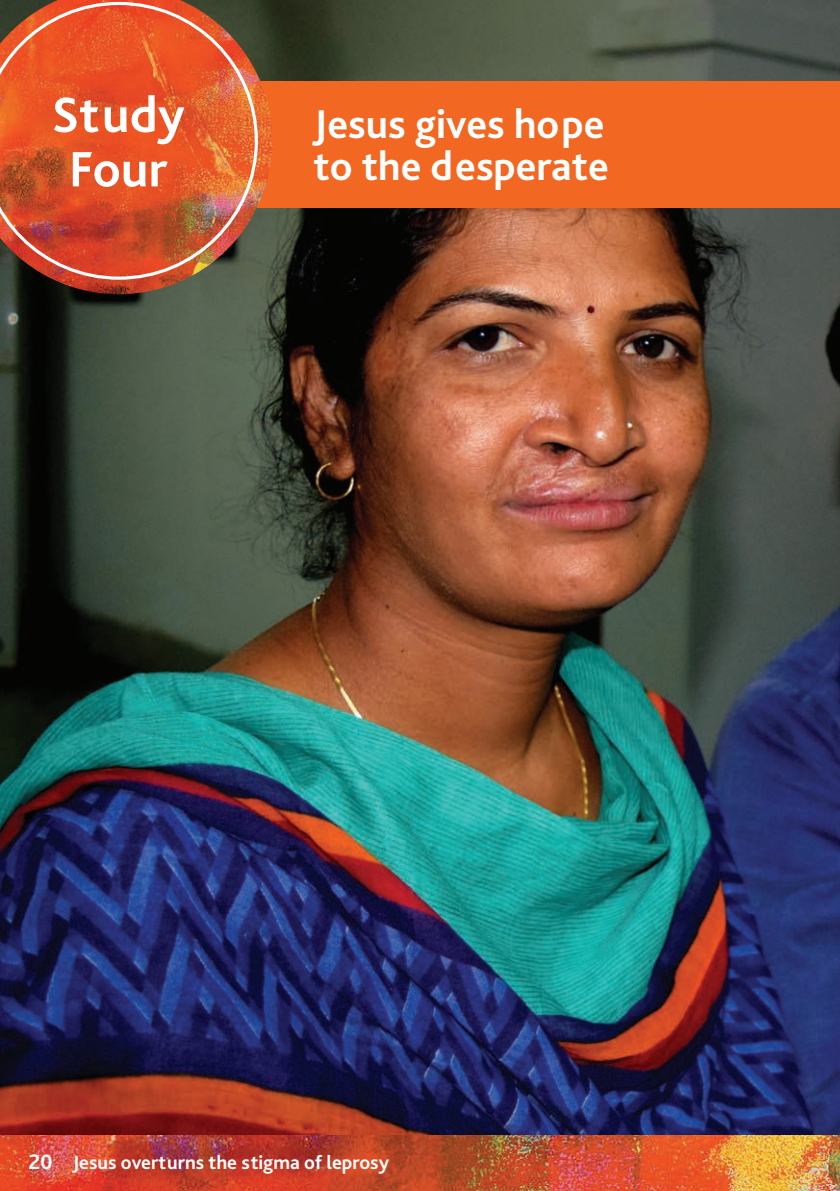
<style>
.page{position:relative;width:840px;height:1191px;background:#fff}
.page>*{position:absolute;margin:0;border:0;box-sizing:border-box;transform-origin:0 0}
.t1{font:700 52px/54.4px "Bliss Pro";color:#fff;text-align:center}
.t2{font:700 42px/42.4px "Bliss Pro";color:#fff}
.t3{font:700 22px "Bliss Pro";color:#fff}
.Page_Caption_Left{font:700 20px "Bliss Pro";color:#fff}
</style>
<div class="page">
<img style="left:0;top:0;width:839px;height:1191px">
<div style="left:154px;top:81px;width:685px;height:126px;background:#f26722"></div>
<img style="left:0;top:0;width:272px;height:294px">
<img style="left:0;top:2px;width:258px;height:278px">
<p class="t1" style="left:51px;top:86px;width:135px">Study<br>Four</p>
<p class="t2" style="left:313px;top:102px;width:297px">Jesus gives hope to the desperate</p>
<p class="t3" style="left:28px;top:1148px;width:26px">20</p>
<p class="Page_Caption_Left" style="left:73px;top:1149px;width:318px">Jesus overturns the stigma of leprosy</p>
</div>
